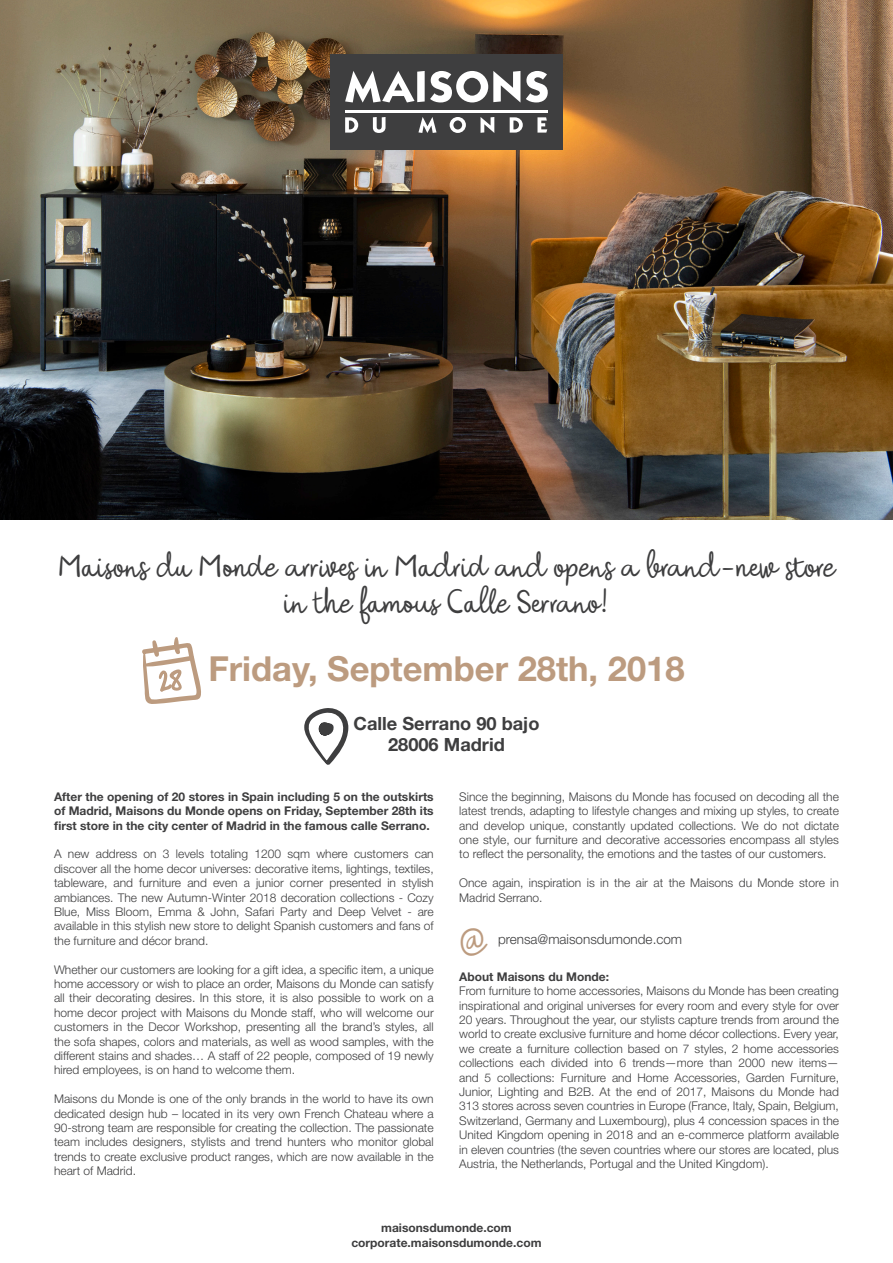
<style>
.page{position:relative;width:893px;height:1263px;background:#fff}
.page>*{position:absolute;margin:0;border:0;box-sizing:border-box;transform-origin:0 0}
.t1{font:42px "Valentine";color:#bc9b7f}
.t2{font:700 34.5px "Helvetica Neue LT Std";color:#bc9b7f}
.t3{font:33px "Valentine";color:#3e3e3f}
.t4{font:700 18.15px "Helvetica Neue LT Std";color:#3e3e3f}
.t5{font:300 13.5px "Helvetica Neue LT Std";color:#3e3e3f}
.t6{font:300 12px/14.4px "Helvetica Neue LT Std";color:#3e3e3f;text-align:justify}
.t7{font:700 12px/14.4px "Helvetica Neue LT Std";color:#3e3e3f;text-align:justify}
</style>
<div class="page">
<img style="left:0;top:0;width:893px;height:519px">
<div style="left:330px;top:54px;width:233px;height:96px;background:#3e3e3f"></div>
<hr style="left:345px;top:110px;width:203px;height:2px;background:#fff">
<svg style="left:345px;top:71px;width:175px;height:31px"></svg>
<svg style="left:526px;top:71px;width:22px;height:31px"></svg>
<svg style="left:345px;top:117px;width:13px;height:16px"></svg>
<svg style="left:373px;top:117px;width:12px;height:16px"></svg>
<svg style="left:418px;top:117px;width:18px;height:16px"></svg>
<svg style="left:450px;top:117px;width:16px;height:16px"></svg>
<svg style="left:480px;top:117px;width:14px;height:16px"></svg>
<svg style="left:510px;top:117px;width:13px;height:16px"></svg>
<svg style="left:537px;top:117px;width:10px;height:16px"></svg>
<svg style="left:304px;top:708px;width:45px;height:57px"></svg>
<svg style="left:142px;top:637px;width:59px;height:67px"></svg>
<p class="t3" style="left:58px;top:543px;width:776px">Maisons du Monde arrives in Madrid and opens a brand-new store</p>
<p class="t3" style="left:284px;top:579px;width:327px">in the famous Calle Serrano!</p>
<p class="t2" style="left:208px;top:647px;width:478px">Friday, September 28th, 2018</p>
<p class="t4" style="left:353px;top:712px;width:187px">Calle Serrano 90 bajo</p>
<p class="t4" style="left:388px;top:734px;width:118px">28006 Madrid</p>
<p class="t7" style="left:54px;top:789px;width:381px">After the opening of 20 stores in Spain including 5 on the outskirts of Madrid, Maisons du Monde opens on Friday, September 28th its first store in the city center of Madrid in the famous calle Serrano.</p>
<p class="t6" style="left:54px;top:847px;width:381px">A new address on 3 levels totaling 1200 sqm where customers can discover all the home decor universes: decorative items, lightings, textiles, tableware, and furniture and even a junior corner presented in stylish ambiances. The new Autumn-Winter 2018 decoration collections - Cozy Blue, Miss Bloom, Emma &amp; John, Safari Party and Deep Velvet - are available in this stylish new store to delight Spanish customers and fans of the furniture and décor brand.</p>
<p class="t6" style="left:54px;top:962px;width:381px">Whether our customers are looking for a gift idea, a specific item, a unique home accessory or wish to place an order, Maisons du Monde can satisfy all their decorating desires. In this store, it is also possible to work on a home decor project with Maisons du Monde staff, who will welcome our customers in the Decor Workshop, presenting all the brand’s styles, all the sofa shapes, colors and materials, as well as wood samples, with the different stains and shades… A staff of 22 people, composed of 19 newly hired employees, is on hand to welcome them.</p>
<p class="t6" style="left:54px;top:1091px;width:381px">Maisons du Monde is one of the only brands in the world to have its own dedicated design hub – located in its very own French Chateau where a 90-strong team are responsible for creating the collection. The passionate team includes designers, stylists and trend hunters who monitor global trends to create exclusive product ranges, which are now available in the heart of Madrid.</p>
<p class="t6" style="left:459px;top:789px;width:381px">Since the beginning, Maisons du Monde has focused on decoding all the latest trends, adapting to lifestyle changes and mixing up styles, to create and develop unique, constantly updated collections. We do not dictate one style, our furniture and decorative accessories encompass all styles to reflect the personality, the emotions and the tastes of our customers.</p>
<p class="t6" style="left:459px;top:875px;width:381px">Once again, inspiration is in the air at the Maisons du Monde store in<br>Madrid Serrano.</p>
<p class="t1" style="left:459px;top:910px;width:27px">@</p>
<p class="t7" style="left:459px;top:969px;width:151px">About Maisons du Monde:</p>
<p class="t6" style="left:459px;top:983px;width:381px">From furniture to home accessories, Maisons du Monde has been creating inspirational and original universes for every room and every style for over 20 years. Throughout the year, our stylists capture trends from around the world to create exclusive furniture and home décor collections. Every year, we create a furniture collection based on 7 styles, 2 home accessories collections each divided into 6 trends—more than 2000 new items— and 5 collections: Furniture and Home Accessories, Garden Furniture, Junior, Lighting and B2B. At the end of 2017, Maisons du Monde had 313 stores across seven countries in Europe (France, Italy, Spain, Belgium, Switzerland, Germany and Luxembourg), plus 4 concession spaces in the United Kingdom opening in 2018 and an e-commerce platform available in eleven countries (the seven countries where our stores are located, plus Austria, the Netherlands, Portugal and the United Kingdom).</p>
<p class="t5" style="left:498px;top:931px;width:186px">prensa@maisonsdumonde.com</p>
<p class="t7" style="left:381px;top:1220px;width:132px">maisonsdumonde.com</p>
<p class="t7" style="left:351px;top:1235px;width:192px">corporate.maisonsdumonde.com</p>
</div>
